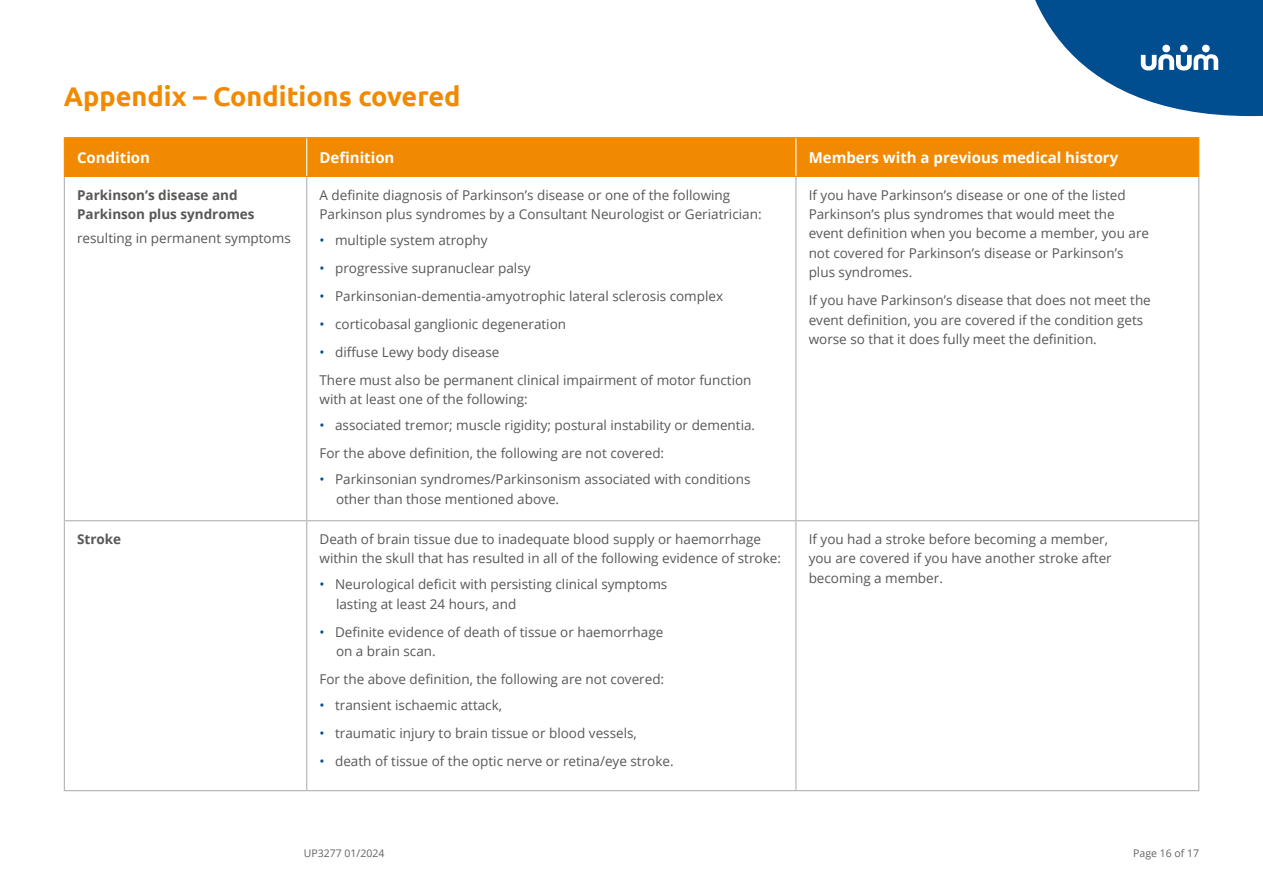
<style>
.page{position:relative;width:1263px;height:893px;background:#fff}
.page>*{position:absolute;margin:0;border:0;box-sizing:border-box;transform-origin:0 0}
.t1{font:700 27px "Ubuntu";color:#f18a00}
.t2{font:700 15px "Open Sans";color:#fff}
.t3{font:13.5px/19.5px "Open Sans";color:#575756}
.t4{font:700 13.5px/19.5px "Open Sans";color:#575756}
.t5{font:10.5px "Open Sans";color:#646363}
.s1{color:#004d8f}
</style>
<div class="page">
<svg style="left:1035px;top:0;width:228px;height:116px"></svg>
<div style="left:1162px;top:45px;width:8px;height:7px;background:#fff;border-radius:50%"></div>
<div style="left:1180px;top:45px;width:8px;height:7px;background:#fff;border-radius:50%"></div>
<div style="left:1202px;top:45px;width:8px;height:7px;background:#fff;border-radius:50%"></div>
<div style="left:65px;top:138px;width:1133px;height:38px;background:#f18a00"></div>
<hr style="left:64px;top:177px;width:1px;height:343px;background:#b3b2b2">
<hr style="left:306px;top:177px;width:1px;height:343px;background:#b3b2b2">
<hr style="left:795px;top:177px;width:1px;height:343px;background:#b3b2b2">
<hr style="left:1198px;top:177px;width:1px;height:343px;background:#b3b2b2">
<hr style="left:64px;top:520px;width:243px;height:1px;background:#b3b2b2">
<hr style="left:64px;top:521px;width:1px;height:269px;background:#b3b2b2">
<hr style="left:307px;top:520px;width:489px;height:1px;background:#b3b2b2">
<hr style="left:306px;top:521px;width:1px;height:269px;background:#b3b2b2">
<hr style="left:796px;top:520px;width:403px;height:1px;background:#b3b2b2">
<hr style="left:795px;top:521px;width:1px;height:269px;background:#b3b2b2">
<hr style="left:1198px;top:521px;width:1px;height:269px;background:#b3b2b2">
<hr style="left:64px;top:790px;width:243px;height:1px;background:#b3b2b2">
<hr style="left:307px;top:790px;width:489px;height:1px;background:#b3b2b2">
<hr style="left:796px;top:790px;width:403px;height:1px;background:#b3b2b2">
<hr style="left:306px;top:138px;width:1px;height:38px;background:#fff">
<hr style="left:795px;top:138px;width:1px;height:38px;background:#fff">
<hr style="left:64px;top:137px;width:243px;height:1px;background:#f18a00">
<hr style="left:64px;top:138px;width:1px;height:38px;background:#f18a00">
<hr style="left:307px;top:137px;width:489px;height:1px;background:#f18a00">
<hr style="left:796px;top:137px;width:403px;height:1px;background:#f18a00">
<hr style="left:1198px;top:138px;width:1px;height:38px;background:#f18a00">
<hr style="left:64px;top:176px;width:243px;height:1px;background:#f18a00">
<hr style="left:307px;top:176px;width:489px;height:1px;background:#f18a00">
<hr style="left:796px;top:176px;width:403px;height:1px;background:#f18a00">
<h1 class="t1" style="left:64px;top:80px;width:398px">Appendix – Conditions covered</h1>
<p class="t2" style="left:77px;top:147px;width:74px">Condition</p>
<p class="t2" style="left:319px;top:147px;width:76px">Definition</p>
<p class="t2" style="left:809px;top:147px;width:311px">Members with a previous medical history</p>
<p class="t4" style="left:77px;top:185px;width:179px">Parkinson’s disease and<br>Parkinson plus syndromes</p>
<p class="t3" style="left:77px;top:228px;width:215px">resulting in permanent symptoms</p>
<p class="t3" style="left:319px;top:185px;width:444px">A definite diagnosis of Parkinson’s disease or one of the following<br>Parkinson plus syndromes by a Consultant Neurologist or Geriatrician:</p>
<p class="t3" style="left:319px;top:230px;width:170px"><span class="s1">•</span> multiple system atrophy</p>
<p class="t3" style="left:319px;top:258px;width:213px"><span class="s1">•</span> progressive supranuclear palsy</p>
<p class="t3" style="left:319px;top:286px;width:405px"><span class="s1">•</span> Parkinsonian-dementia-amyotrophic lateral sclerosis complex</p>
<p class="t3" style="left:319px;top:314px;width:248px"><span class="s1">•</span> corticobasal ganglionic degeneration</p>
<p class="t3" style="left:319px;top:338px;width:433px;line-height:28px"><span class="s1">•</span> diffuse Lewy body disease<br>There must also be permanent clinical impairment of motor function</p>
<p class="t3" style="left:319px;top:389px;width:210px">with at least one of the following:</p>
<p class="t3" style="left:319px;top:411px;width:437px;line-height:28px"><span class="s1">•</span> associated tremor; muscle rigidity; postural instability or dementia.<br>For the above definition, the following are not covered:</p>
<p class="t3" style="left:336px;top:469px;width:416px;text-indent:-16px"><span class="s1">•</span> Parkinsonian syndromes/Parkinsonism associated with conditions other than those mentioned above.</p>
<p class="t3" style="left:809px;top:184px;width:342px">If you have Parkinson’s disease or one of the listed Parkinson’s plus syndromes that would meet the event definition when you become a member, you are not covered for Parkinson’s disease or Parkinson’s plus syndromes.</p>
<p class="t3" style="left:809px;top:290px;width:344px">If you have Parkinson’s disease that does not meet the event definition, you are covered if the condition gets worse so that it does fully meet the definition.</p>
<p class="t4" style="left:77px;top:529px;width:46px">Stroke</p>
<p class="t3" style="left:319px;top:529px;width:463px">Death of brain tissue due to inadequate blood supply or haemorrhage within the skull that has resulted in all of the following evidence of stroke:</p>
<p class="t3" style="left:336px;top:574px;width:333px;text-indent:-16px"><span class="s1">•</span> Neurological deficit with persisting clinical symptoms lasting at least 24 hours, and</p>
<p class="t3" style="left:336px;top:622px;width:329px;text-indent:-16px"><span class="s1">•</span> Definite evidence of death of tissue or haemorrhage on a brain scan.</p>
<p class="t3" style="left:319px;top:669px;width:346px">For the above definition, the following are not covered:</p>
<p class="t3" style="left:319px;top:695px;width:184px"><span class="s1">•</span> transient ischaemic attack,</p>
<p class="t3" style="left:319px;top:723px;width:319px"><span class="s1">•</span> traumatic injury to brain tissue or blood vessels,</p>
<p class="t3" style="left:319px;top:751px;width:356px"><span class="s1">•</span> death of tissue of the optic nerve or retina/eye stroke.</p>
<p class="t3" style="left:809px;top:529px;width:305px">If you had a stroke before becoming a member, you are covered if you have another stroke after becoming a member.</p>
<p class="t5" style="left:304px;top:846px;width:82px">UP3277 01/2024</p>
<p class="t5" style="left:1133px;top:846px;width:67px">Page 16 of 17</p>
</div>
